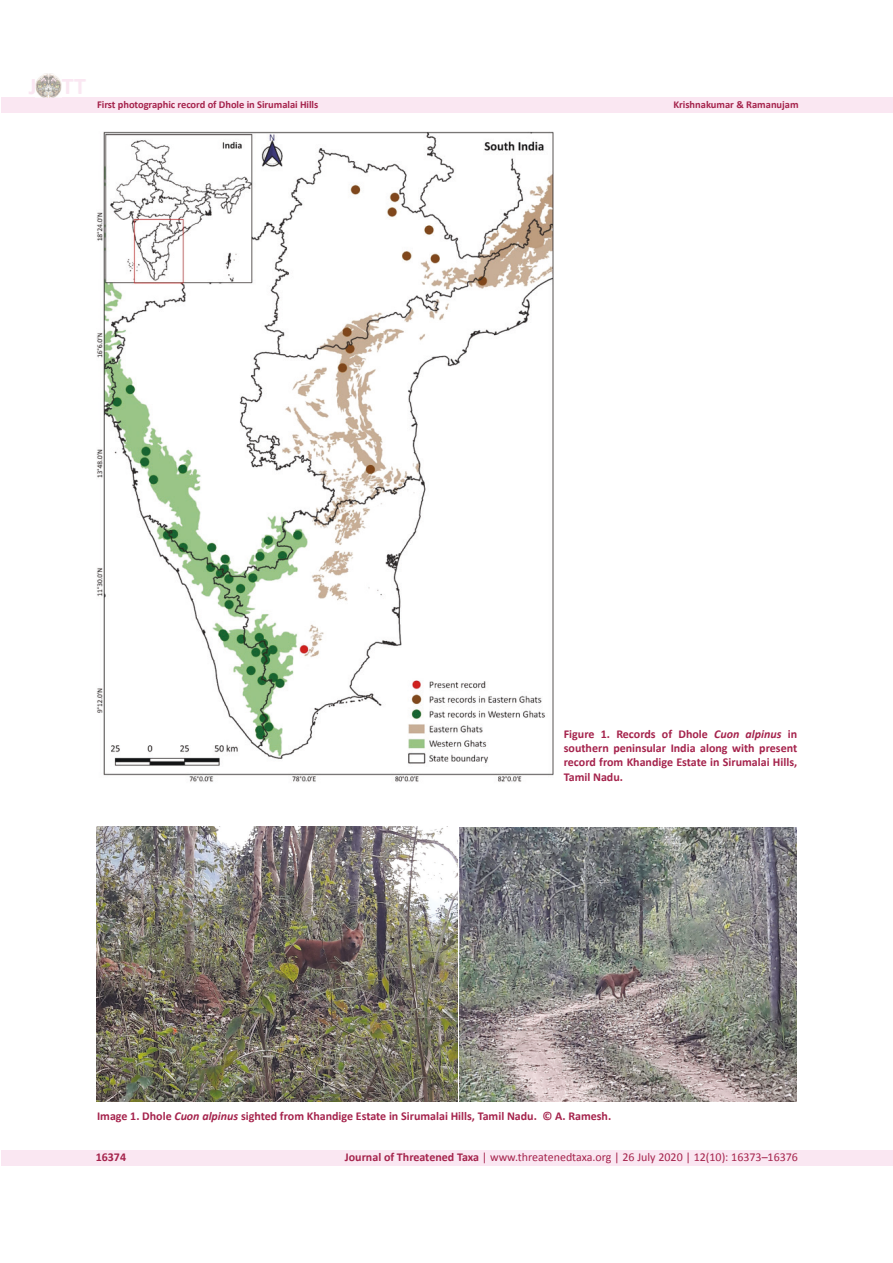
<style>
.page{position:relative;width:893px;height:1263px;background:#fff}
.page>*{position:absolute;margin:0;border:0;box-sizing:border-box;transform-origin:0 0}
.t1{font:700 24px "Calibri";color:#fae7f2}
.t2{font:700 12px/14.4px "Calibri";color:#a5234c;text-align:justify}
.t3{font:12px "Calibri 2";color:#a5234c}
.t4{font:12px "Calibri Bold 2";color:#a5234c}
.t5{font:10.5px "Calibri Bold 2";letter-spacing:-.005em;color:#a5234c}
.s1{font-family:"Calibri Bold 2";font-weight:400}
.s2{font-family:"Calibri Bold Italic 2";font-weight:400}
.s3{font-family:"Calibri Bold 2"}
</style>
<div class="page">
<div style="left:1px;top:97px;width:891px;height:15px;background:#fae7f2"></div>
<div style="left:1px;top:1150px;width:892px;height:16px;background:#fae7f2"></div>
<img style="left:36px;top:73px;width:25px;height:25px">
<img style="left:96px;top:132px;width:458px;height:650px">
<img style="left:96px;top:827px;width:361px;height:275px">
<img style="left:460px;top:827px;width:336px;height:274px">
<h1 class="t1" style="left:29px;top:70px;width:59px"><span class="s1">J</span> TT</h1>
<p class="t5" style="left:97px;top:98px;width:223px">First photographic record of Dhole in Sirumalai Hills</p>
<p class="t5" style="left:673px;top:98px;width:127px">Krishnakumar &amp; Ramanujam</p>
<p class="t2" style="left:564px;top:726px;width:235px">Figure 1. Records of Dhole <span class="s2">Cuon alpinus</span> in southern peninsular India along with present record from Khandige Estate in Sirumalai Hills, Tamil Nadu.</p>
<p class="t2" style="left:97px;top:1109px;width:516px">Image 1. Dhole <span class="s2">Cuon alpinus</span> sighted from Khandige Estate in Sirumalai Hills, Tamil Nadu. © A. Ramesh.</p>
<p class="t4" style="left:96px;top:1149px;width:32px">16374</p>
<p class="t3" style="left:345px;top:1150px;width:455px"><span class="s3">Journal of Threatened Taxa</span> | www.threatenedtaxa.org | 26 July 2020 | 12(10): 16373–16376</p>
</div>
